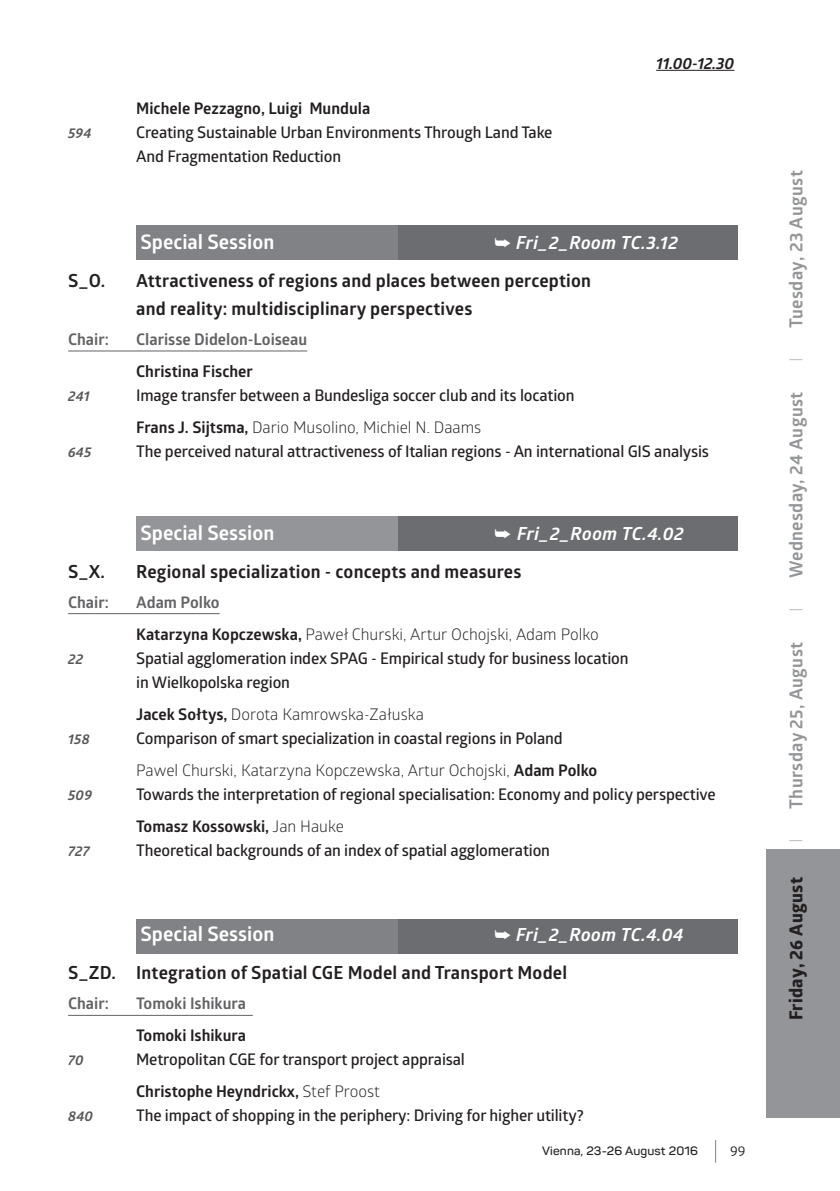
<style>
.page{position:relative;width:840px;height:1191px;background:#fff}
.page>*{position:absolute;margin:0;border:0;box-sizing:border-box;transform-origin:0 0}
.t1{font:700 20px "Glober";color:#fff}
.t2{font:700 18px/28px "Glober";letter-spacing:.01em;color:#231f20}
.t3{font:700 18px "Glober";letter-spacing:.02em;color:#939598}
.t4{font:italic 700 18px "Glober";letter-spacing:.025em;color:#fff}
.t5{font:700 18px "Globerx";letter-spacing:.02em;color:#231f20}
.t6{font:300 18px "Glober";color:#939598}
.t7{font:600 16px/32px "Glober";letter-spacing:-.01em;color:#231f20}
.t8{font:16px/32px "Glober";color:#231f20}
.t9{font:700 16px "Glober";color:#231f20}
.t10{font:700 16px "Glober";color:#636366}
.t11{font:italic 700 16px "Glober";letter-spacing:-.01em;color:#231f20}
.t12{font:italic 700 14px "Glober";letter-spacing:.01em;color:#57585a}
.t13{font:14px "Glober";color:#231f20}
.t14{font:600 12px "Panton";letter-spacing:.01em;color:#231f20;scale:1.05 1}
.s1{font-weight:700}
.s2{font-weight:400}
.s3{font-weight:700;color:#636366}
.s4{color:#fff}
.s5{font-style:italic;color:#fff}
</style>
<div class="page">
<div style="left:765px;top:849px;width:74px;height:268px;background:#939598"></div>
<div style="left:397px;top:225px;width:340px;height:34px;background:#6c6d70"></div>
<div style="left:136px;top:225px;width:261px;height:34px;background:#808285"></div>
<div style="left:397px;top:516px;width:340px;height:34px;background:#6c6d70"></div>
<div style="left:136px;top:516px;width:261px;height:34px;background:#939598"></div>
<hr style="left:68px;top:350px;width:239px;height:1px;background:#636366">
<hr style="left:68px;top:613px;width:151px;height:1px;background:#636366">
<div style="left:397px;top:919px;width:340px;height:34px;background:#6c6d70"></div>
<div style="left:136px;top:919px;width:261px;height:34px;background:#808285"></div>
<hr style="left:68px;top:1014px;width:185px;height:1px;background:#636366">
<hr style="left:655px;top:70px;width:79px;height:1px;background:#231f20">
<p class="t9" style="left:136px;top:97px;width:235px">Michele Pezzagno, Luigi Mundula</p>
<p class="t12" style="left:68px;top:124px;width:25px">594</p>
<p class="t7" style="left:136px;top:120px;width:417px;line-height:24px">Creating Sustainable Urban Environments Through Land Take<br>And Fragmentation Reduction</p>
<p class="t11" style="left:655px;top:52px;width:80px">11.00-12.30</p>
<p class="t1" style="left:140px;top:228px;width:135px">Special Session</p>
<p class="t4" style="left:494px;top:230px;width:185px">➥ Fri_2_Room TC.3.12</p>
<p class="t2" style="left:68px;top:266px;width:39px">S_O.</p>
<p class="t2" style="left:136px;top:266px;width:456px">Attractiveness of regions and places between perception and reality: multidisciplinary perspectives</p>
<p class="t10" style="left:68px;top:328px;width:42px">Chair:</p>
<p class="t10" style="left:136px;top:328px;width:172px">Clarisse Didelon-Loiseau</p>
<p class="t9" style="left:136px;top:360px;width:118px">Christina Fischer</p>
<p class="t12" style="left:68px;top:386px;width:23px">241</p>
<p class="t7" style="left:136px;top:379px;width:439px">Image transfer between a Bundesliga soccer club and its location<br><span class="s1">Frans J. Sijtsma,</span> <span class="s2">Dario Musolino, Michiel N. Daams</span></p>
<p class="t12" style="left:68px;top:442px;width:25px">645</p>
<p class="t7" style="left:136px;top:435px;width:574px">The perceived natural attractiveness of Italian regions - An international GIS analysis</p>
<p class="t1" style="left:140px;top:518px;width:135px">Special Session</p>
<p class="t4" style="left:494px;top:521px;width:191px">➥ Fri_2_Room TC.4.02</p>
<p class="t2" style="left:68px;top:557px;width:38px">S_X.</p>
<p class="t2" style="left:136px;top:557px;width:386px">Regional specialization - concepts and measures</p>
<p class="t10" style="left:68px;top:591px;width:42px">Chair:</p>
<p class="t8" style="left:136px;top:585px;width:464px"><span class="s3">Adam Polko<br></span><span class="s1">Katarzyna Kopczewska,</span> Paweł Churski, Artur Ochojski, Adam Polko</p>
<p class="t12" style="left:68px;top:649px;width:17px">22</p>
<p class="t7" style="left:136px;top:645px;width:493px;line-height:24px">Spatial agglomeration index SPAG - Empirical study for business location in Wielkopolska region</p>
<p class="t8" style="left:136px;top:697px;width:289px"><span class="s1">Jacek Sołtys,</span> Dorota Kamrowska-Załuska</p>
<p class="t12" style="left:68px;top:729px;width:23px">158</p>
<p class="t7" style="left:136px;top:721px;width:462px">Comparison of smart specialization in coastal regions in Poland<br><span class="s2">Pawel Churski, Katarzyna Kopczewska, Artur Ochojski,</span> <span class="s1">Adam Polko</span></p>
<p class="t12" style="left:68px;top:785px;width:25px">509</p>
<p class="t7" style="left:136px;top:777px;width:580px">Towards the interpretation of regional specialisation: Economy and policy perspective<br><span class="s1">Tomasz Kossowski,</span> <span class="s2">Jan Hauke</span></p>
<p class="t12" style="left:68px;top:841px;width:23px">727</p>
<p class="t7" style="left:136px;top:833px;width:415px">Theoretical backgrounds of an index of spatial agglomeration</p>
<p class="t1" style="left:140px;top:920px;width:135px">Special Session</p>
<p class="t2" style="left:68px;top:915px;width:616px;line-height:38px;text-indent:426px"><span class="s4">➥</span> <span class="s5">Fri_2_Room TC.4.04<br></span>S_ZD. Integration of Spatial CGE Model and Transport Model</p>
<p class="t10" style="left:68px;top:992px;width:42px">Chair:</p>
<p class="t10" style="left:136px;top:992px;width:111px">Tomoki Ishikura</p>
<p class="t9" style="left:136px;top:1024px;width:111px">Tomoki Ishikura</p>
<p class="t12" style="left:68px;top:1050px;width:17px">70</p>
<p class="t7" style="left:136px;top:1043px;width:330px">Metropolitan CGE for transport project appraisal<br><span class="s1">Christophe Heyndrickx,</span> <span class="s2">Stef Proost</span></p>
<p class="t12" style="left:68px;top:1106px;width:27px">840</p>
<p class="t7" style="left:136px;top:1099px;width:448px">The impact of shopping in the periphery: Driving for higher utility?</p>
<p class="t14" style="left:542px;top:1142px;width:150px">Vienna, 23-26 August 2016</p>
<p class="t13" style="left:729px;top:1141px;width:17px">99</p>
<p class="t3" style="left:783px;top:328px;width:159px;rotate:-90deg">Tuesday, 23 August</p>
<p class="t6" style="left:783px;top:362px;width:6px;rotate:-90deg">I</p>
<p class="t3" style="left:783px;top:578px;width:188px;rotate:-90deg">Wednesday, 24 August</p>
<p class="t6" style="left:783px;top:612px;width:6px;rotate:-90deg">I</p>
<p class="t3" style="left:783px;top:809px;width:168px;rotate:-90deg">Thursday 25, August</p>
<p class="t6" style="left:783px;top:843px;width:6px;rotate:-90deg">I</p>
<p class="t5" style="left:782px;top:1020px;width:145px;rotate:-90deg">Friday, 26 August</p>
</div>
